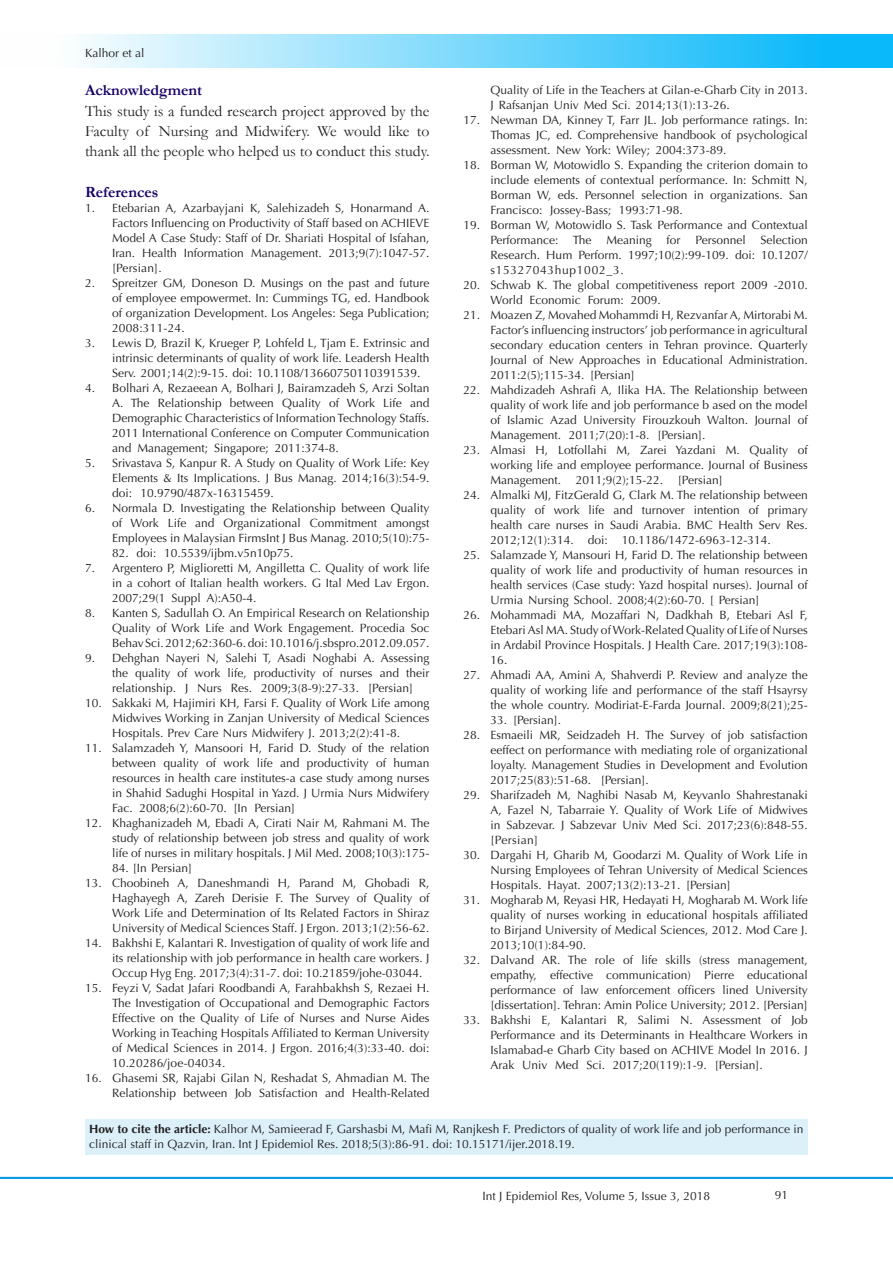
<style>
.page{position:relative;width:893px;height:1263px;background:#fff}
.page>*{position:absolute;margin:0;border:0;box-sizing:border-box;transform-origin:0 0}
.t1{font:15.75px/20.2px "Garamond";color:#201e1e;text-align:justify}
.t2{font:700 15.75px "Garamond";color:#190066}
.Default{font:12px/15px "Optima LT Std";color:#231f20;text-align:justify}
.s1{font-weight:700}
</style>
<div class="page">
<hr style="left:0;top:1177px;width:893px;height:2px;background:#0099e5">
<div style="left:0;top:35px;width:892px;height:33px;background:linear-gradient(to right,#fff,#00b4f9)"></div>
<div style="left:85px;top:1119px;width:723px;height:36px;background:#dcf0fa"></div>
<p class="Default" style="left:85px;top:45px;width:61px">Kalhor et al</p>
<p class="t2" style="left:85px;top:80px;width:119px">Acknowledgment</p>
<p class="t1" style="left:85px;top:100px;width:346px">This study is a funded research project approved by the Faculty of Nursing and Midwifery. We would like to thank all the people who helped us to conduct this study.</p>
<p class="t2" style="left:85px;top:181px;width:75px">References</p>
<p class="Default" style="left:112px;top:200px;width:319px;text-indent:-27px">1. Etebarian A, Azarbayjani K, Salehizadeh S, Honarmand A.<br>Factors Influencing on Productivity of Staff based on ACHIEVE Model A Case Study: Staff of Dr. Shariati Hospital of Isfahan, Iran. Health Information Management. 2013;9(7):1047-57. [Persian].</p>
<p class="Default" style="left:112px;top:275px;width:319px;text-indent:-27px">2. Spreitzer GM, Doneson D. Musings on the past and future of employee empowermet. In: Cummings TG, ed. Handbook of organization Development. Los Angeles: Sega Publication; 2008:311-24.</p>
<p class="Default" style="left:112px;top:335px;width:319px;text-indent:-27px">3. Lewis D, Brazil K, Krueger P, Lohfeld L, Tjam E. Extrinsic and intrinsic determinants of quality of work life. Leadersh Health Serv. 2001;14(2):9-15. doi: 10.1108/13660750110391539.</p>
<p class="Default" style="left:112px;top:380px;width:319px;text-indent:-27px">4. Bolhari A, Rezaeean A, Bolhari J, Bairamzadeh S, Arzi Soltan A. The Relationship between Quality of Work Life and Demographic Characteristics of Information Technology Staffs.<br>2011 International Conference on Computer Communication and Management; Singapore; 2011:374-8.</p>
<p class="Default" style="left:112px;top:455px;width:319px;text-indent:-27px">5. Srivastava S, Kanpur R. A Study on Quality of Work Life: Key Elements &amp; Its Implications. J Bus Manag. 2014;16(3):54-9. doi: 10.9790/487x-16315459.</p>
<p class="Default" style="left:112px;top:500px;width:319px;text-indent:-27px">6. Normala D. Investigating the Relationship between Quality of Work Life and Organizational Commitment amongst Employees in Malaysian FirmsInt J Bus Manag. 2010;5(10):75-</p>
<p class="Default" style="left:112px;top:545px;width:183px">82. doi: 10.5539/ijbm.v5n10p75.</p>
<p class="Default" style="left:112px;top:560px;width:319px;text-indent:-27px">7. Argentero P, Miglioretti M, Angilletta C. Quality of work life in a cohort of Italian health workers. G Ital Med Lav Ergon.<br>2007;29(1 Suppl A):A50-4.</p>
<p class="Default" style="left:112px;top:605px;width:319px;text-indent:-27px">8. Kanten S, Sadullah O. An Empirical Research on Relationship Quality of Work Life and Work Engagement. Procedia Soc Behav Sci. 2012;62:360-6. doi: 10.1016/j.sbspro.2012.09.057.</p>
<p class="Default" style="left:112px;top:650px;width:319px;text-indent:-27px">9. Dehghan Nayeri N, Salehi T, Asadi Noghabi A. Assessing the quality of work life, productivity of nurses and their relationship. J Nurs Res. 2009;3(8-9):27-33. [Persian]</p>
<p class="Default" style="left:112px;top:695px;width:319px;text-indent:-27px">10. Sakkaki M, Hajimiri KH, Farsi F. Quality of Work Life among Midwives Working in Zanjan University of Medical Sciences Hospitals. Prev Care Nurs Midwifery J. 2013;2(2):41-8.</p>
<p class="Default" style="left:112px;top:740px;width:319px;text-indent:-27px">11. Salamzadeh Y, Mansoori H, Farid D. Study of the relation between quality of work life and productivity of human resources in health care institutes-a case study among nurses in Shahid Sadughi Hospital in Yazd. J Urmia Nurs Midwifery Fac. 2008;6(2):60-70. [In Persian]</p>
<p class="Default" style="left:112px;top:815px;width:319px;text-indent:-27px">12. Khaghanizadeh M, Ebadi A, Cirati Nair M, Rahmani M. The study of relationship between job stress and quality of work life of nurses in military hospitals. J Mil Med. 2008;10(3):175-</p>
<p class="Default" style="left:112px;top:860px;width:82px">84. [In Persian]</p>
<p class="Default" style="left:112px;top:875px;width:319px;text-indent:-27px">13. Choobineh A, Daneshmandi H, Parand M, Ghobadi R, Haghayegh A, Zareh Derisie F. The Survey of Quality of Work Life and Determination of Its Related Factors in Shiraz University of Medical Sciences Staff. J Ergon. 2013;1(2):56-62.</p>
<p class="Default" style="left:112px;top:935px;width:319px;text-indent:-27px">14. Bakhshi E, Kalantari R. Investigation of quality of work life and its relationship with job performance in health care workers. J Occup Hyg Eng. 2017;3(4):31-7. doi: 10.21859/johe-03044.</p>
<p class="Default" style="left:112px;top:980px;width:319px;text-indent:-27px">15. Feyzi V, Sadat Jafari Roodbandi A, Farahbakhsh S, Rezaei H.<br>The Investigation of Occupational and Demographic Factors Effective on the Quality of Life of Nurses and Nurse Aides Working in Teaching Hospitals Affiliated to Kerman University of Medical Sciences in 2014. J Ergon. 2016;4(3):33-40. doi:<br>10.20286/joe-04034.</p>
<p class="Default" style="left:85px;top:1070px;width:346px;text-align:right">16. Ghasemi SR, Rajabi Gilan N, Reshadat S, Ahmadian M. The<br>Relationship between Job Satisfaction and Health-Related</p>
<p class="Default" style="left:490px;top:82px;width:319px">Quality of Life in the Teachers at Gilan-e-Gharb City in 2013.<br>J Rafsanjan Univ Med Sci. 2014;13(1):13-26.</p>
<p class="Default" style="left:490px;top:112px;width:319px;text-indent:-27px">17. Newman DA, Kinney T, Farr JL. Job performance ratings. In:<br>Thomas JC, ed. Comprehensive handbook of psychological assessment. New York: Wiley; 2004:373-89.</p>
<p class="Default" style="left:490px;top:157px;width:319px;text-indent:-27px">18. Borman W, Motowidlo S. Expanding the criterion domain to include elements of contextual performance. In: Schmitt N, Borman W, eds. Personnel selection in organizations. San Francisco: Jossey-Bass; 1993:71-98.</p>
<p class="Default" style="left:490px;top:217px;width:319px;text-indent:-27px">19. Borman W, Motowidlo S. Task Performance and Contextual Performance: The Meaning for Personnel Selection Research. Hum Perform. 1997;10(2):99-109. doi: 10.1207/ s15327043hup1002_3.</p>
<p class="Default" style="left:490px;top:277px;width:319px;text-indent:-27px">20. Schwab K. The global competitiveness report 2009 -2010.<br>World Economic Forum: 2009.</p>
<p class="Default" style="left:490px;top:307px;width:319px;text-indent:-27px">21. Moazen Z, Movahed Mohammdi H, Rezvanfar A, Mirtorabi M.<br>Factor’s influencing instructors’ job performance in agricultural secondary education centers in Tehran province. Quarterly Journal of New Approaches in Educational Administration.<br>2011:2(5);115-34. [Persian]</p>
<p class="Default" style="left:490px;top:382px;width:319px;text-indent:-27px">22. Mahdizadeh Ashrafi A, Ilika HA. The Relationship between quality of work life and job performance b ased on the model of Islamic Azad University Firouzkouh Walton. Journal of Management. 2011;7(20):1-8. [Persian].</p>
<p class="Default" style="left:490px;top:442px;width:319px;text-indent:-27px">23. Almasi H, Lotfollahi M, Zarei Yazdani M. Quality of working life and employee performance. Journal of Business Management. 2011;9(2);15-22. [Persian]</p>
<p class="Default" style="left:490px;top:487px;width:319px;text-indent:-27px">24. Almalki MJ, FitzGerald G, Clark M. The relationship between quality of work life and turnover intention of primary health care nurses in Saudi Arabia. BMC Health Serv Res.<br>2012;12(1):314. doi: 10.1186/1472-6963-12-314.</p>
<p class="Default" style="left:490px;top:547px;width:319px;text-indent:-27px">25. Salamzade Y, Mansouri H, Farid D. The relationship between quality of work life and productivity of human resources in health services (Case study: Yazd hospital nurses). Journal of Urmia Nursing School. 2008;4(2):60-70. [ Persian]</p>
<p class="Default" style="left:490px;top:607px;width:319px;text-indent:-27px">26. Mohammadi MA, Mozaffari N, Dadkhah B, Etebari Asl F, Etebari Asl MA. Study of Work-Related Quality of Life of Nurses in Ardabil Province Hospitals. J Health Care. 2017;19(3):108- 16.</p>
<p class="Default" style="left:490px;top:667px;width:319px;text-indent:-27px">27. Ahmadi AA, Amini A, Shahverdi P. Review and analyze the quality of working life and performance of the staff Hsayrsy the whole country. Modiriat-E-Farda Journal. 2009;8(21);25-</p>
<p class="Default" style="left:490px;top:712px;width:72px">33. [Persian].</p>
<p class="Default" style="left:490px;top:727px;width:319px;text-indent:-27px">28. Esmaeili MR, Seidzadeh H. The Survey of job satisfaction eeffect on performance with mediating role of organizational loyalty. Management Studies in Development and Evolution 2017;25(83):51-68. [Persian].</p>
<p class="Default" style="left:490px;top:787px;width:319px;text-indent:-27px">29. Sharifzadeh M, Naghibi Nasab M, Keyvanlo Shahrestanaki A, Fazel N, Tabarraie Y. Quality of Work Life of Midwives in Sabzevar. J Sabzevar Univ Med Sci. 2017;23(6):848-55. [Persian]</p>
<p class="Default" style="left:490px;top:847px;width:319px;text-indent:-27px">30. Dargahi H, Gharib M, Goodarzi M. Quality of Work Life in Nursing Employees of Tehran University of Medical Sciences Hospitals. Hayat. 2007;13(2):13-21. [Persian]</p>
<p class="Default" style="left:490px;top:892px;width:319px;text-indent:-27px">31. Mogharab M, Reyasi HR, Hedayati H, Mogharab M. Work life quality of nurses working in educational hospitals affiliated to Birjand University of Medical Sciences, 2012. Mod Care J.<br>2013;10(1):84-90.</p>
<p class="Default" style="left:490px;top:952px;width:319px;text-indent:-27px">32. Dalvand AR. The role of life skills (stress management, empathy, effective communication) Pierre educational performance of law enforcement officers lined University [dissertation]. Tehran: Amin Police University; 2012. [Persian]</p>
<p class="Default" style="left:490px;top:1012px;width:319px;text-indent:-27px">33. Bakhshi E, Kalantari R, Salimi N. Assessment of Job Performance and its Determinants in Healthcare Workers in Islamabad-e Gharb City based on ACHIVE Model In 2016. J Arak Univ Med Sci. 2017;20(119):1-9. [Persian].</p>
<p class="Default" style="left:89px;top:1121px;width:716px"><span class="s1">How to cite the article:</span> Kalhor M, Samieerad F, Garshasbi M, Mafi M, Ranjkesh F. Predictors of quality of work life and job performance in clinical staff in Qazvin, Iran. Int J Epidemiol Res. 2018;5(3):86-91. doi: 10.15171/ijer.2018.19.</p>
<p class="Default" style="left:483px;top:1189px;width:229px">Int J Epidemiol Res, Volume 5, Issue 3, 2018</p>
<p class="Default" style="left:775px;top:1188px;width:15px">91</p>
</div>
